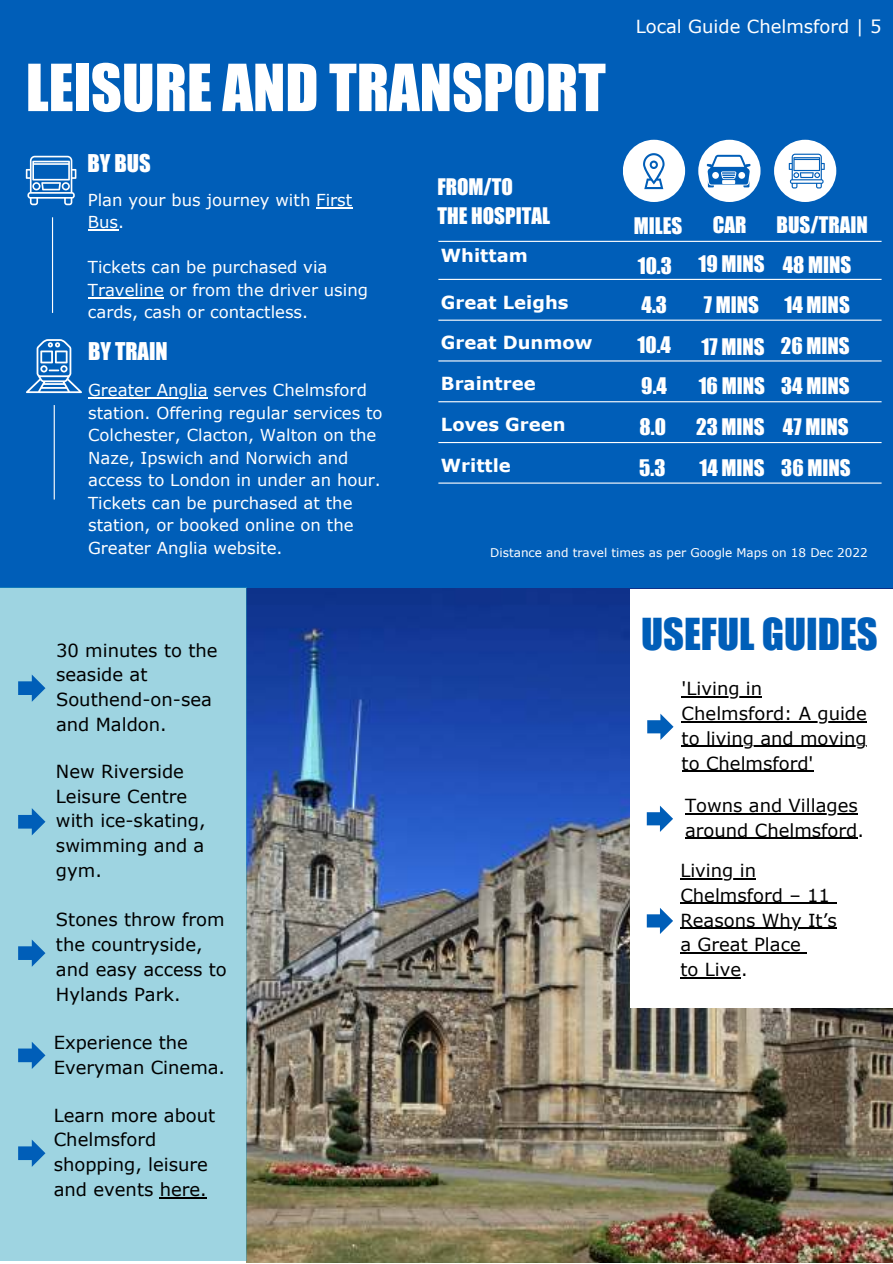
<style>
.page{position:relative;width:893px;height:1264px;background:#fff}
.page>*{position:absolute;margin:0;border:0;box-sizing:border-box;transform-origin:0 0}
.t1{font:60px "Impact";color:#fff}
.t2{font:40.5px "Impact";color:#005eb8}
.t3{font:22.5px "Impact";color:#fff}
.t4{font:21px/40.2px "Impact";color:#fff}
.t5{font:18px/24.8px "Verdana";color:#000}
.t6{font:700 18px "Verdana";color:#fff}
.t7{font:18px "Verdana";color:#fff}
.t8{font:16.5px/22.5px "Verdana";color:#fff}
.t9{font:12px "Verdana";color:#fff}
</style>
<div class="page">
<img style="left:246px;top:587px;width:646px;height:675px">
<div style="left:0;top:0;width:892px;height:587px;background:#005eb8"></div>
<hr style="left:438px;top:241px;width:443px;height:1px;background:#fff">
<hr style="left:438px;top:279px;width:443px;height:1px;background:#fff">
<hr style="left:438px;top:319px;width:443px;height:2px;background:#fff">
<hr style="left:438px;top:360px;width:443px;height:1px;background:#fff">
<hr style="left:438px;top:401px;width:443px;height:1px;background:#fff">
<hr style="left:438px;top:442px;width:443px;height:1px;background:#fff">
<hr style="left:438px;top:482px;width:443px;height:1px;background:#fff">
<div style="left:622px;top:140px;width:63px;height:62px;background:#fff;border-radius:50%"></div>
<div style="left:698px;top:140px;width:62px;height:62px;background:#fff;border-radius:50%"></div>
<div style="left:774px;top:140px;width:62px;height:62px;background:#fff;border-radius:50%"></div>
<svg style="left:643px;top:153px;width:21px;height:36px"></svg>
<svg style="left:788px;top:154px;width:36px;height:34px"></svg>
<div style="left:0;top:587px;width:246px;height:673px;background:#9ed4e1"></div>
<svg style="left:18px;top:674px;width:27px;height:27px"></svg>
<svg style="left:18px;top:808px;width:27px;height:27px"></svg>
<svg style="left:18px;top:1042px;width:27px;height:27px"></svg>
<svg style="left:706px;top:155px;width:44px;height:32px"></svg>
<svg style="left:26px;top:156px;width:50px;height:49px"></svg>
<hr style="left:52px;top:217px;width:1px;height:96px;background:#fff">
<svg style="left:26px;top:339px;width:56px;height:54px"></svg>
<hr style="left:54px;top:405px;width:1px;height:94px;background:#fff">
<svg style="left:18px;top:939px;width:27px;height:27px"></svg>
<svg style="left:18px;top:1140px;width:27px;height:26px"></svg>
<div style="left:630px;top:589px;width:262px;height:418px;background:#fff"></div>
<svg style="left:647px;top:713px;width:26px;height:27px"></svg>
<hr style="left:681px;top:696px;width:81px;height:1px;background:#000">
<hr style="left:681px;top:721px;width:185px;height:1px;background:#000">
<hr style="left:681px;top:746px;width:185px;height:1px;background:#000">
<hr style="left:681px;top:770px;width:132px;height:1px;background:#000">
<svg style="left:646px;top:805px;width:27px;height:27px"></svg>
<hr style="left:685px;top:813px;width:172px;height:1px;background:#000">
<hr style="left:685px;top:838px;width:172px;height:1px;background:#000">
<svg style="left:646px;top:908px;width:27px;height:26px"></svg>
<hr style="left:680px;top:878px;width:76px;height:1px;background:#000">
<hr style="left:680px;top:902px;width:149px;height:2px;background:#000">
<svg style="left:829px;top:902px;width:7px;height:2px"></svg>
<hr style="left:680px;top:927px;width:156px;height:1px;background:#000">
<hr style="left:680px;top:952px;width:120px;height:1px;background:#000">
<hr style="left:680px;top:977px;width:61px;height:1px;background:#000">
<hr style="left:316px;top:207px;width:36px;height:1px;background:#fff">
<hr style="left:88px;top:229px;width:30px;height:2px;background:#fff">
<hr style="left:88px;top:297px;width:76px;height:1px;background:#fff">
<hr style="left:88px;top:397px;width:120px;height:1px;background:#fff">
<hr style="left:160px;top:1197px;width:47px;height:1px;background:#000">
<h1 class="t1" style="left:26px;top:41px;width:581px">LEISURE AND TRANSPORT</h1>
<p class="t3" style="left:87px;top:146px;width:65px">BY BUS</p>
<p class="t7" style="left:635px;top:15px;width:247px">Local Guide Chelmsford | 5</p>
<p class="t8" style="left:88px;top:188px;width:266px">Plan your bus journey with First<br>Bus.</p>
<p class="t8" style="left:88px;top:255px;width:282px">Tickets can be purchased via<br>Traveline or from the driver using cards, cash or contactless.</p>
<p class="t3" style="left:88px;top:334px;width:81px">BY TRAIN</p>
<p class="t8" style="left:88px;top:378px;width:296px">Greater Anglia serves Chelmsford station. Offering regular services to<br>Colchester, Clacton, Walton on the<br>Naze, Ipswich and Norwich and access to London in under an hour.<br>Tickets can be purchased at the station, or booked online on the<br>Greater Anglia website.</p>
<p class="t5" style="left:56px;top:637px;width:163px">30 minutes to the seaside at<br>Southend-on-sea and Maldon.</p>
<p class="t5" style="left:56px;top:758px;width:151px">New Riverside<br>Leisure Centre with ice-skating, swimming and a gym.</p>
<p class="t5" style="left:56px;top:906px;width:172px">Stones throw from the countryside, and easy access to<br>Hylands Park.</p>
<p class="t5" style="left:54px;top:1029px;width:173px">Experience the<br>Everyman Cinema.</p>
<p class="t5" style="left:54px;top:1102px;width:163px">Learn more about<br>Chelmsford shopping, leisure and events here.</p>
<p class="t4" style="left:437px;top:171px;width:114px;line-height:29.2px">FROM/TO<br>THE HOSPITAL</p>
<p class="t6" style="left:441px;top:244px;width:88px">Whittam</p>
<p class="t6" style="left:441px;top:289px;width:129px">Great Leighs</p>
<p class="t6" style="left:441px;top:330px;width:153px">Great Dunmow</p>
<p class="t6" style="left:441px;top:371px;width:96px">Braintree</p>
<p class="t6" style="left:441px;top:411px;width:126px">Loves Green</p>
<p class="t6" style="left:441px;top:452px;width:71px">Writtle</p>
<p class="t4" style="left:633px;top:205px;width:50px">MILES<br>10.3</p>
<p class="t4" style="left:712px;top:204px;width:35px">CAR</p>
<p class="t4" style="left:776px;top:204px;width:93px">BUS/TRAIN</p>
<p class="t4" style="left:698px;top:243px;width:155px">19 MINS 48 MINS</p>
<p class="t4" style="left:641px;top:284px;width:27px">4.3</p>
<p class="t4" style="left:703px;top:284px;width:147px">7 MINS 14 MINS</p>
<p class="t4" style="left:637px;top:324px;width:35px">10.4</p>
<p class="t4" style="left:701px;top:325px;width:150px">17 MINS 26 MINS</p>
<p class="t4" style="left:641px;top:365px;width:27px">9.4</p>
<p class="t4" style="left:698px;top:365px;width:152px">16 MINS 34 MINS</p>
<p class="t4" style="left:639px;top:406px;width:28px">8.0</p>
<p class="t4" style="left:696px;top:406px;width:154px">23 MINS 47 MINS</p>
<p class="t4" style="left:639px;top:447px;width:28px">5.3</p>
<p class="t4" style="left:699px;top:447px;width:153px">14 MINS 36 MINS</p>
<p class="t9" style="left:490px;top:545px;width:379px">Distance and travel times as per Google Maps on 18 Dec 2022</p>
<h2 class="t2" style="left:641px;top:603px;width:238px">USEFUL GUIDES</h2>
<p class="t5" style="left:681px;top:675px;width:187px">'Living in<br>Chelmsford: A guide to living and moving to Chelmsford'</p>
<p class="t5" style="left:685px;top:792px;width:180px">Towns and Villages around Chelmsford.</p>
<p class="t5" style="left:680px;top:857px;width:158px">Living in<br>Chelmsford – 11<br>Reasons Why It’s a Great Place<br>to Live.</p>
</div>
